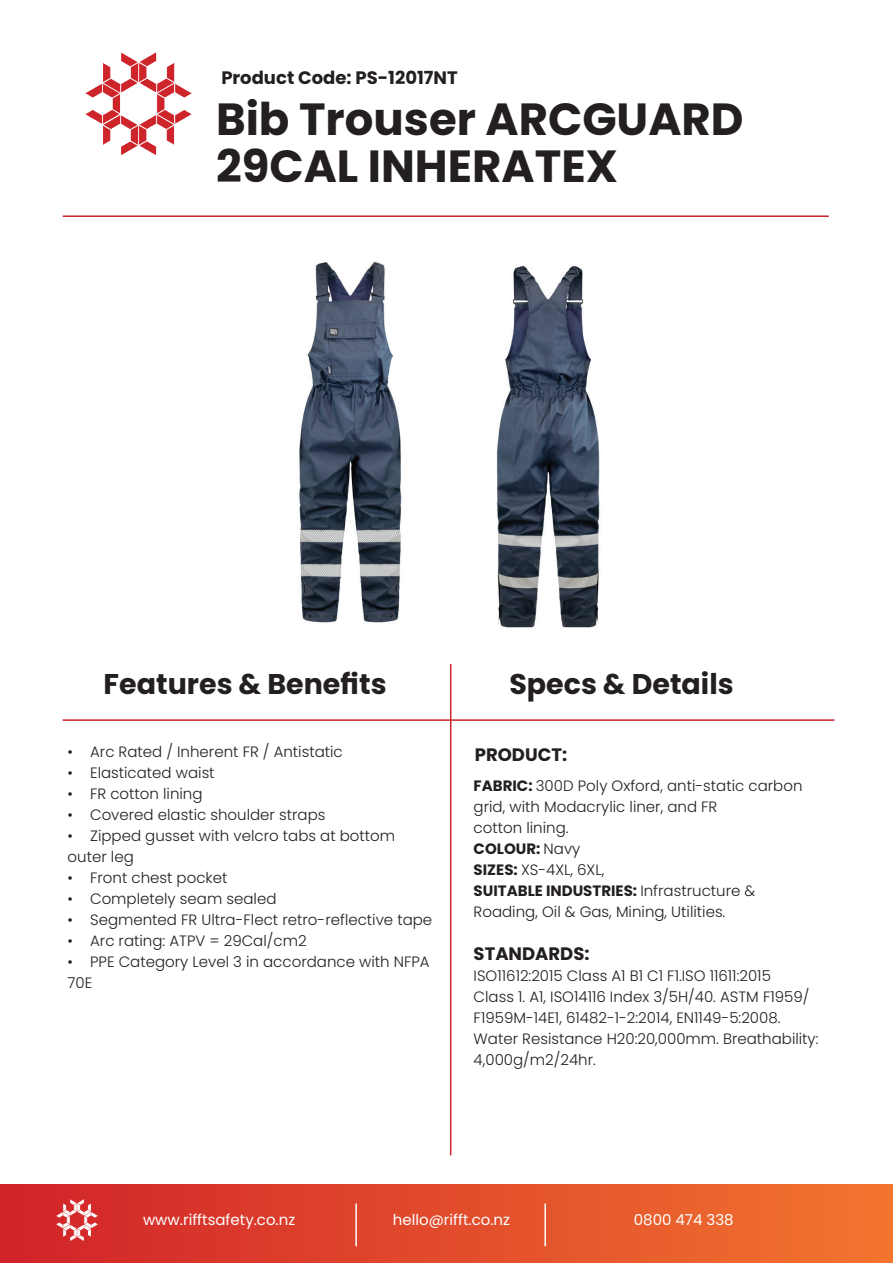
<style>
.page{position:relative;width:893px;height:1263px;background:#fff}
.page>*{position:absolute;margin:0;border:0;box-sizing:border-box;transform-origin:0 0}
.t1{font:700 45px/46.5px "Poppins";color:#231f20}
.t2{font:700 28.5px "Poppins";color:#231f20}
.t3{font:700 18px "Poppins";color:#231f20}
.t4{font:300 15px/21px "Poppins";color:#231f20}
.t5{font:15px "Poppins";color:#fff}
.s1{font-weight:700}
</style>
<div class="page">
<hr style="left:63px;top:215px;width:766px;height:2px;background:#cd242c">
<hr style="left:63px;top:719px;width:771px;height:2px;background:#cd242c">
<hr style="left:450px;top:664px;width:1px;height:491px;background:#cd242c">
<img style="left:85px;top:52px;width:107px;height:104px">
<div style="left:0;top:1185px;width:893px;height:78px;background:linear-gradient(to right,#d0222a,#f2752e)"></div>
<img style="left:57px;top:1199px;width:40px;height:42px">
<hr style="left:355px;top:1203px;width:2px;height:43px;background:#fff">
<hr style="left:544px;top:1203px;width:2px;height:43px;background:#fff">
<img style="left:299px;top:262px;width:103px;height:361px">
<img style="left:496px;top:266px;width:104px;height:362px">
<p class="t3" style="left:221px;top:67px;width:238px">Product Code: PS-12017NT</p>
<h1 class="t1" style="left:216px;top:96px;width:529px">Bib Trouser ARCGUARD<br>29CAL INHERATEX</h1>
<h2 class="t2" style="left:104px;top:667px;width:285px">Features &amp; Benefits</h2>
<p class="t4" style="left:68px;top:742px;width:277px">• Arc Rated / Inherent FR / Antistatic</p>
<p class="t4" style="left:68px;top:763px;width:149px">• Elasticated waist</p>
<p class="t4" style="left:68px;top:784px;width:136px">• FR cotton lining</p>
<p class="t4" style="left:68px;top:805px;width:259px">• Covered elastic shoulder straps</p>
<p class="t4" style="left:68px;top:826px;width:329px">• Zipped gusset with velcro tabs at bottom outer leg</p>
<p class="t4" style="left:68px;top:868px;width:161px">• Front chest pocket</p>
<p class="t4" style="left:68px;top:889px;width:210px">• Completely seam sealed</p>
<p class="t4" style="left:68px;top:910px;width:366px">• Segmented FR Ultra-Flect retro-reflective tape</p>
<p class="t4" style="left:68px;top:931px;width:240px">• Arc rating: ATPV = 29Cal/cm2</p>
<p class="t4" style="left:68px;top:952px;width:364px">• PPE Category Level 3 in accordance with NFPA<br>70E</p>
<h2 class="t2" style="left:509px;top:667px;width:226px">Specs &amp; Details</h2>
<p class="t3" style="left:475px;top:744px;width:94px">PRODUCT:</p>
<p class="t4" style="left:474px;top:775px;width:330px"><span class="s1">FABRIC:</span> 300D Poly Oxford, anti-static carbon grid, with Modacrylic liner, and FR<br>cotton lining.<br><span class="s1">COLOUR:</span> Navy<br><span class="s1">SIZES:</span> XS-4XL, 6XL,<br><span class="s1">SUITABLE INDUSTRIES:</span> Infrastructure &amp;<br>Roading, Oil &amp; Gas, Mining, Utilities.</p>
<p class="t3" style="left:474px;top:943px;width:117px">STANDARDS:</p>
<p class="t4" style="left:474px;top:965px;width:346px">ISO11612:2015 Class A1 B1 C1 F1.ISO 11611:2015<br>Class 1. A1, ISO14116 Index 3/5H/40. ASTM F1959/ F1959M-14E1, 61482-1-2:2014, EN1149-5:2008.<br>Water Resistance H20:20,000mm. Breathability:<br>4,000g/m2/24hr.</p>
<p class="t5" style="left:143px;top:1211px;width:154px">www.rifftsafety.co.nz</p>
<p class="t5" style="left:393px;top:1211px;width:119px">hello@rifft.co.nz</p>
<p class="t5" style="left:634px;top:1211px;width:101px">0800 474 338</p>
</div>
